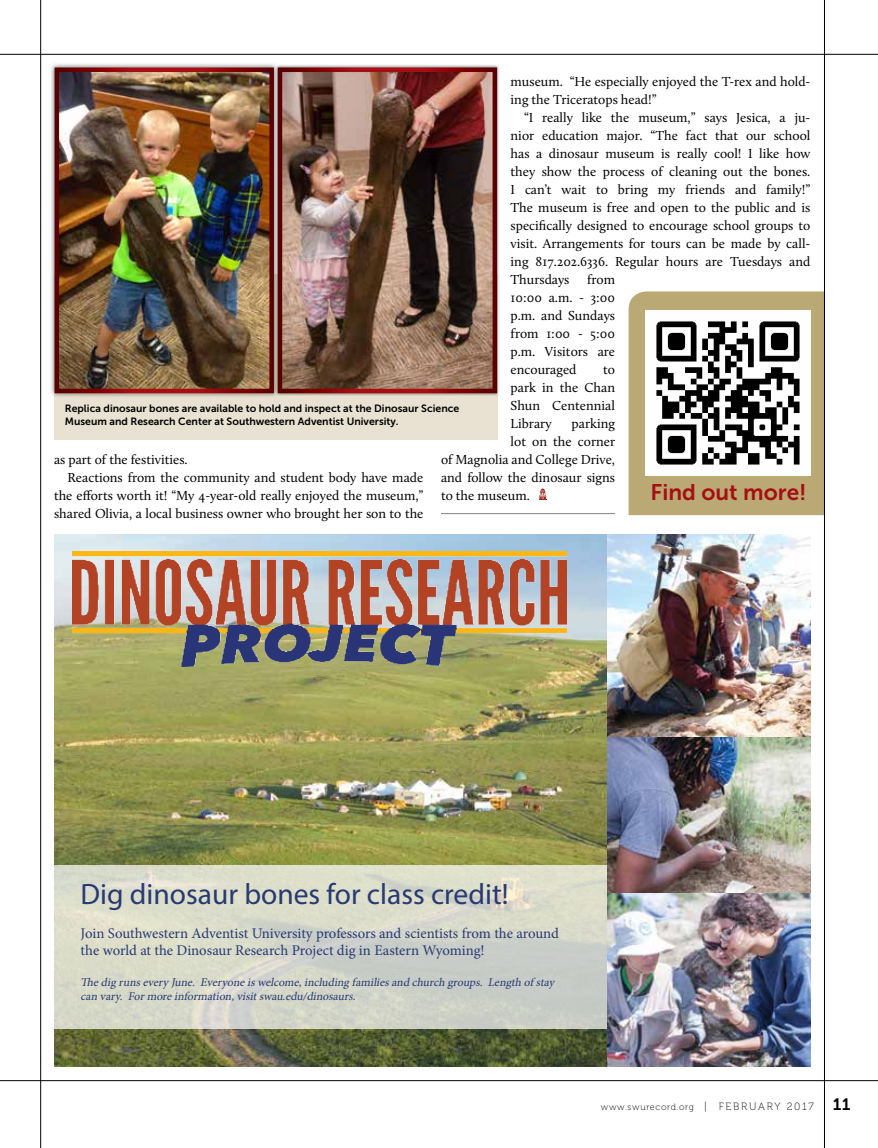
<style>
.page{position:relative;width:878px;height:1148px;background:#fff}
.page>*{position:absolute;margin:0;border:0;box-sizing:border-box;transform-origin:0 0}
.t1{font:29.55px "Myriad Pro";color:#293a72}
.t2{font:22.5px "Museo Sans 700";color:#a70e13}
.t3{font:14.7px/17.7px "Minion Pro";letter-spacing:-.005em;color:#293a72}
.t4{font:13.5px/18px "Calluna";color:#000;text-align:justify}
.t5{font:italic 11.85px/14.2px "Minion Pro";color:#293a72}
.t6{font:10.5px/12.6px "Museo Sans 700";color:#000}
.t7{font:9px "Museo 100";letter-spacing:.08em;color:#000}
.s1{font-size:10.5px}
.s2{font-family:"Museo 700";font-size:16.5px}
</style>
<div class="page">
<svg style="left:628px;top:291px;width:196px;height:224px;background:#beae7d"></svg>
<hr style="left:40px;top:0;width:1px;height:1148px;background:#000">
<hr style="left:824px;top:0;width:1px;height:1148px;background:#000">
<hr style="left:0;top:54px;width:878px;height:1px;background:#000">
<hr style="left:0;top:1080px;width:878px;height:1px;background:#000">
<div style="left:54px;top:274px;width:443px;height:165px;background:#e9e2d2"></div>
<hr style="left:441px;top:513px;width:174px;height:1px;background:#808285">
<img style="left:646px;top:311px;width:164px;height:164px">
<img style="left:54px;top:534px;width:553px;height:532px">
<svg style="left:54px;top:864px;width:553px;height:164px;background:#d5d7c9"></svg>
<img style="left:607px;top:534px;width:203px;height:203px">
<img style="left:72px;top:551px;width:494px;height:115px">
<img style="left:607px;top:737px;width:203px;height:157px">
<img style="left:607px;top:894px;width:203px;height:172px">
<div style="left:49px;top:62px;width:230px;height:336px;background:#000;opacity:.55"></div>
<img style="left:60px;top:73px;width:209px;height:315px">
<svg style="left:539px;top:487px;width:7px;height:13px"></svg>
<div style="left:275px;top:65px;width:225px;height:331px;background:#000;opacity:.55"></div>
<img style="left:283px;top:73px;width:209px;height:315px">
<p class="t4" style="left:510px;top:72px;width:301px">museum. “He especially enjoyed the T-rex and hold&shy;ing the Triceratops head!”</p>
<p class="t4" style="left:510px;top:108px;width:301px;text-indent:14px">“I really like the museum,” says Jesica, a ju&shy;nior education major. “The fact that our school has a dinosaur museum is really cool! I like how they show the process of cleaning out the bones.<br>I can’t wait to bring my friends and family!” The museum is free and open to the public and is specifically designed to encourage school groups to visit. Arrangements for tours can be made by call&shy;ing 817.202.6336. Regular hours are Tuesdays and Thursdays</p>
<p class="t4" style="left:510px;top:270px;width:106px;text-indent:76px">from 10:00 a.m. - 3:00 p.m. and Sundays from 1:00 - 5:00 p.m. Visitors are encouraged</p>
<p class="t4" style="left:510px;top:360px;width:106px;text-indent:93px">to park in the Chan Shun Centennial Library</p>
<p class="t6" style="left:65px;top:402px;width:396px">Replica dinosaur bones are available to hold and inspect at the Dinosaur Science<br>Museum and Research Center at Southwestern Adventist University.</p>
<p class="t4" style="left:571px;top:414px;width:45px">parking</p>
<p class="t4" style="left:510px;top:432px;width:106px">lot on the corner</p>
<p class="t4" style="left:441px;top:450px;width:175px">of Magnolia and College Drive,</p>
<p class="t4" style="left:441px;top:468px;width:176px">and follow the dinosaur signs</p>
<p class="t4" style="left:441px;top:486px;width:90px">to the museum.</p>
<p class="t4" style="left:54px;top:450px;width:135px">as part of the festivities.</p>
<p class="t4" style="left:68px;top:468px;width:357px">Reactions from the community and student body have made</p>
<p class="t4" style="left:54px;top:486px;width:371px">the efforts worth it! “My 4-year-old really enjoyed the museum,”</p>
<p class="t4" style="left:54px;top:504px;width:371px">shared Olivia, a local business owner who brought her son to the</p>
<h2 class="t2" style="left:650px;top:480px;width:157px">Find out more!</h2>
<h1 class="t1" style="left:81px;top:875px;width:429px">Dig dinosaur bones for class credit!</h1>
<p class="t3" style="left:81px;top:924px;width:480px">Join Southwestern Adventist University professors and scientists from the around the world at the Dinosaur Research Project dig in Eastern Wyoming!</p>
<p class="t5" style="left:81px;top:974px;width:478px">Thedig runsevery June. Everyoneiswelcome,including familiesand church groups. Length of stay can vary. Formoreinformation,visitswau.edu/dinosaurs.</p>
<p class="t7" style="left:600px;top:1102px;width:251px">www.swurecord.org <span class="s1">| FEBRUARY 2017</span> <span class="s2">11</span></p>
</div>
